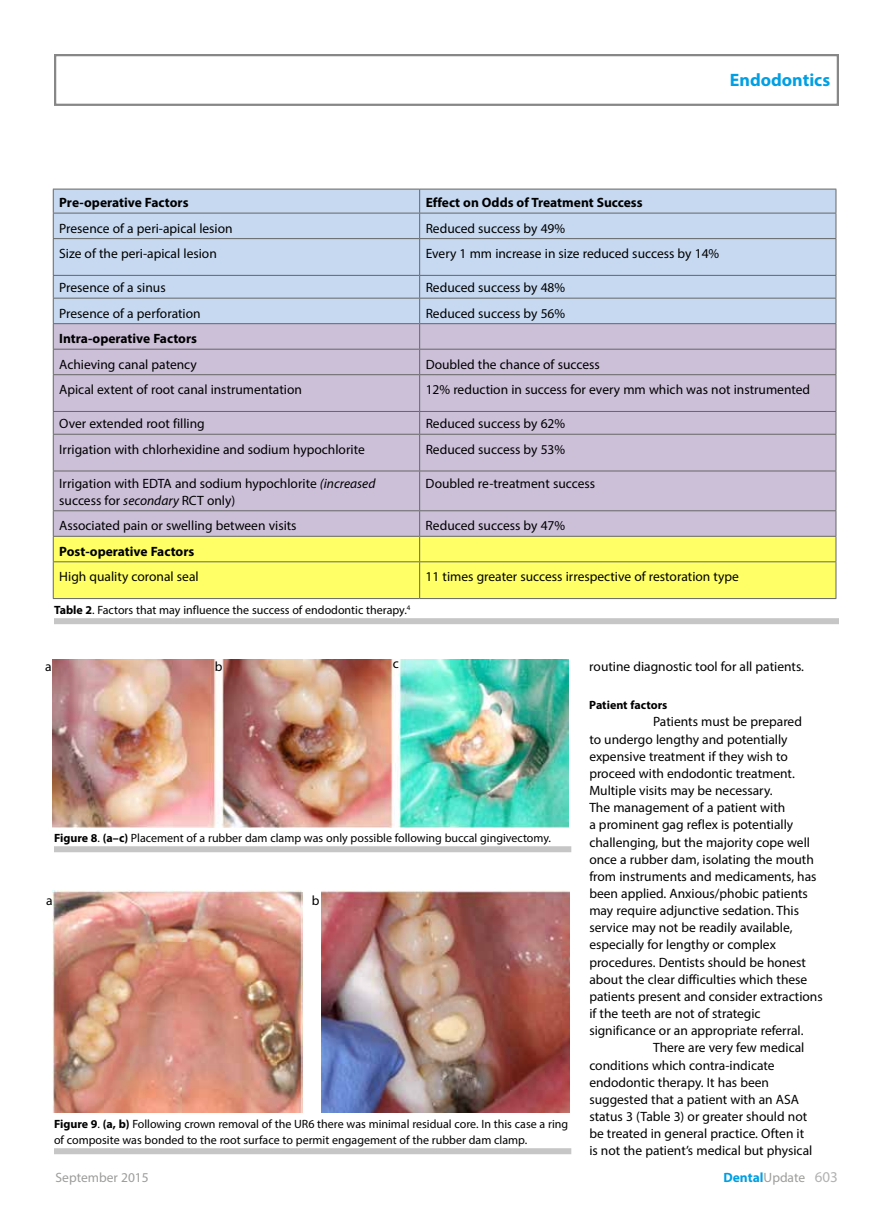
<style>
.page{position:relative;width:893px;height:1212px;background:#fff}
.page>*{position:absolute;margin:0;border:0;box-sizing:border-box;transform-origin:0 0}
.t1{font:700 18px "Myriad Pro";color:#009fe3}
.t2{font:13.5px/17px "Myriad Pro";color:#000}
.t3{font:700 13.5px "Myriad Pro";color:#000}
.t4{font:700 13.5px "Myriad Pro";color:#009fe3}
.t5{font:13.5px "Myriad Pro";color:#9d9d9c}
.t6{font:12px/15.8px "Myriad Pro";color:#000}
.t7{font:700 12px "Myriad Pro";color:#000}
.s1{font-style:italic}
.s2{font-weight:700}
.s3{font-weight:400;color:#9d9d9c}
.s4{font-weight:400;font-size:15px;color:#b3b2b2}
</style>
<div class="page">
<div style="left:54px;top:54px;width:785px;height:52px;border:2px solid #878787"></div>
<div style="left:54px;top:190px;width:782px;height:133px;background:#c6d9f1"></div>
<div style="left:54px;top:324px;width:782px;height:212px;background:#ccc0d9"></div>
<div style="left:54px;top:537px;width:782px;height:61px;background:#ff6"></div>
<hr style="left:53px;top:189px;width:367px;height:1px;background:#666">
<hr style="left:420px;top:189px;width:416px;height:1px;background:#666">
<hr style="left:53px;top:213px;width:367px;height:1px;background:#666">
<svg style="left:53px;top:189px;width:1px;height:49px"></svg>
<hr style="left:420px;top:213px;width:416px;height:1px;background:#666">
<svg style="left:419px;top:189px;width:1px;height:49px"></svg>
<svg style="left:836px;top:189px;width:1px;height:49px"></svg>
<hr style="left:53px;top:238px;width:367px;height:1px;background:#666">
<hr style="left:53px;top:239px;width:1px;height:36px;background:#666">
<hr style="left:420px;top:238px;width:416px;height:1px;background:#666">
<hr style="left:419px;top:239px;width:1px;height:36px;background:#666">
<hr style="left:836px;top:239px;width:1px;height:36px;background:#666">
<hr style="left:53px;top:275px;width:367px;height:1px;background:#666">
<hr style="left:420px;top:275px;width:416px;height:1px;background:#666">
<hr style="left:53px;top:298px;width:367px;height:1px;background:#666">
<hr style="left:420px;top:298px;width:416px;height:1px;background:#666">
<hr style="left:53px;top:323px;width:367px;height:1px;background:#666">
<hr style="left:420px;top:323px;width:416px;height:1px;background:#666">
<hr style="left:53px;top:349px;width:367px;height:1px;background:#666">
<svg style="left:53px;top:276px;width:1px;height:98px"></svg>
<hr style="left:420px;top:349px;width:416px;height:1px;background:#666">
<svg style="left:419px;top:276px;width:1px;height:98px"></svg>
<svg style="left:836px;top:276px;width:1px;height:98px"></svg>
<hr style="left:53px;top:374px;width:367px;height:1px;background:#666">
<hr style="left:53px;top:375px;width:1px;height:36px;background:#666">
<hr style="left:420px;top:374px;width:416px;height:1px;background:#666">
<hr style="left:419px;top:375px;width:1px;height:36px;background:#666">
<hr style="left:836px;top:375px;width:1px;height:36px;background:#666">
<hr style="left:53px;top:411px;width:367px;height:1px;background:#666">
<svg style="left:53px;top:412px;width:1px;height:22px"></svg>
<hr style="left:420px;top:411px;width:416px;height:1px;background:#666">
<svg style="left:419px;top:412px;width:1px;height:22px"></svg>
<svg style="left:836px;top:412px;width:1px;height:22px"></svg>
<hr style="left:53px;top:434px;width:367px;height:1px;background:#666">
<hr style="left:53px;top:435px;width:1px;height:36px;background:#666">
<hr style="left:420px;top:434px;width:416px;height:1px;background:#666">
<hr style="left:419px;top:435px;width:1px;height:36px;background:#666">
<hr style="left:836px;top:435px;width:1px;height:36px;background:#666">
<hr style="left:53px;top:471px;width:367px;height:1px;background:#666">
<hr style="left:53px;top:471px;width:1px;height:39px;background:#666">
<hr style="left:420px;top:471px;width:416px;height:1px;background:#666">
<hr style="left:419px;top:471px;width:1px;height:39px;background:#666">
<hr style="left:836px;top:471px;width:1px;height:39px;background:#666">
<hr style="left:53px;top:510px;width:367px;height:1px;background:#666">
<hr style="left:420px;top:510px;width:416px;height:1px;background:#666">
<hr style="left:53px;top:536px;width:367px;height:1px;background:#666">
<svg style="left:53px;top:511px;width:1px;height:50px"></svg>
<hr style="left:420px;top:536px;width:416px;height:1px;background:#666">
<svg style="left:419px;top:511px;width:1px;height:50px"></svg>
<svg style="left:836px;top:511px;width:1px;height:50px"></svg>
<hr style="left:53px;top:561px;width:367px;height:1px;background:#666">
<hr style="left:53px;top:562px;width:1px;height:36px;background:#666">
<hr style="left:420px;top:561px;width:416px;height:1px;background:#666">
<hr style="left:419px;top:562px;width:1px;height:36px;background:#666">
<hr style="left:836px;top:562px;width:1px;height:36px;background:#666">
<hr style="left:53px;top:598px;width:367px;height:1px;background:#666">
<hr style="left:420px;top:598px;width:416px;height:1px;background:#666">
<div style="left:54px;top:618px;width:785px;height:6px;background:#c6c6c6"></div>
<img style="left:53px;top:659px;width:516px;height:169px">
<div style="left:54px;top:846px;width:517px;height:6px;background:#c6c6c6"></div>
<img style="left:53px;top:891px;width:250px;height:222px">
<img style="left:322px;top:891px;width:248px;height:222px">
<div style="left:54px;top:1148px;width:517px;height:6px;background:#c6c6c6"></div>
<h1 class="t1" style="left:730px;top:68px;width:102px">Endodontics</h1>
<p class="t3" style="left:59px;top:194px;width:131px">Pre-operative Factors</p>
<p class="t3" style="left:426px;top:194px;width:218px">Effect on Odds of Treatment Success</p>
<p class="t2" style="left:59px;top:219px;width:175px">Presence of a peri-apical lesion</p>
<p class="t2" style="left:426px;top:219px;width:141px">Reduced success by 49%</p>
<p class="t2" style="left:59px;top:245px;width:159px">Size of the peri-apical lesion</p>
<p class="t2" style="left:426px;top:245px;width:295px">Every 1 mm increase in size reduced success by 14%</p>
<p class="t2" style="left:59px;top:279px;width:108px">Presence of a sinus</p>
<p class="t2" style="left:426px;top:279px;width:141px">Reduced success by 48%</p>
<p class="t2" style="left:59px;top:304px;width:143px">Presence of a perforation</p>
<p class="t2" style="left:426px;top:304px;width:141px">Reduced success by 56%</p>
<p class="t3" style="left:59px;top:330px;width:139px">Intra-operative Factors</p>
<p class="t2" style="left:59px;top:355px;width:139px">Achieving canal patency</p>
<p class="t2" style="left:426px;top:355px;width:176px">Doubled the chance of success</p>
<p class="t2" style="left:59px;top:381px;width:244px">Apical extent of root canal instrumentation</p>
<p class="t2" style="left:426px;top:381px;width:386px">12% reduction in success for every mm which was not instrumented</p>
<p class="t2" style="left:59px;top:415px;width:147px">Over extended root filling</p>
<p class="t2" style="left:426px;top:415px;width:141px">Reduced success by 62%</p>
<p class="t2" style="left:59px;top:441px;width:307px">Irrigation with chlorhexidine and sodium hypochlorite</p>
<p class="t2" style="left:426px;top:441px;width:141px">Reduced success by 53%</p>
<p class="t2" style="left:59px;top:475px;width:318px">Irrigation with EDTA and sodium hypochlorite <span class="s1">(increased </span>success for <span class="s1">secondary</span> RCT only)</p>
<p class="t2" style="left:426px;top:475px;width:171px">Doubled re-treatment success</p>
<p class="t2" style="left:59px;top:517px;width:239px">Associated pain or swelling between visits</p>
<p class="t2" style="left:426px;top:517px;width:141px">Reduced success by 47%</p>
<p class="t3" style="left:59px;top:542px;width:137px">Post-operative Factors</p>
<p class="t2" style="left:59px;top:568px;width:141px">High quality coronal seal</p>
<p class="t2" style="left:426px;top:568px;width:315px">11 times greater success irrespective of restoration type</p>
<p class="t6" style="left:54px;top:602px;width:358px"><span class="s2">Table 2</span>. Factors that may influence the success of endodontic therapy.<sup>4</sup></p>
<p class="t2" style="left:45px;top:657px;width:8px">a</p>
<p class="t2" style="left:215px;top:657px;width:9px">b</p>
<p class="t2" style="left:393px;top:654px;width:8px">c</p>
<p class="t6" style="left:54px;top:830px;width:498px"><span class="s2">Figure 8</span>. <span class="s2">(a–c)</span> Placement of a rubber dam clamp was only possible following buccal gingivectomy.</p>
<p class="t2" style="left:46px;top:891px;width:8px">a</p>
<p class="t2" style="left:312px;top:891px;width:9px">b</p>
<p class="t6" style="left:54px;top:1116px;width:516px"><span class="s2">Figure 9</span>. <span class="s2">(a, b)</span> Following crown removal of the UR6 there was minimal residual core. In this case a ring of composite was bonded to the root surface to permit engagement of the rubber dam clamp.</p>
<p class="t2" style="left:589px;top:657px;width:216px">routine diagnostic tool for all patients.</p>
<p class="t7" style="left:589px;top:697px;width:80px">Patient factors</p>
<p class="t2" style="left:653px;top:713px;width:150px">Patients must be prepared</p>
<p class="t2" style="left:589px;top:730px;width:200px">to undergo lengthy and potentially</p>
<p class="t2" style="left:589px;top:747px;width:200px">expensive treatment if they wish to</p>
<p class="t2" style="left:589px;top:765px;width:207px">proceed with endodontic treatment.</p>
<p class="t2" style="left:589px;top:782px;width:185px">Multiple visits may be necessary.</p>
<p class="t2" style="left:589px;top:799px;width:197px">The management of a patient with</p>
<p class="t2" style="left:589px;top:816px;width:205px">a prominent gag reflex is potentially</p>
<p class="t2" style="left:589px;top:833px;width:222px">challenging, but the majority cope well</p>
<p class="t2" style="left:589px;top:850px;width:226px">once a rubber dam, isolating the mouth</p>
<p class="t2" style="left:589px;top:867px;width:229px">from instruments and medicaments, has</p>
<p class="t2" style="left:589px;top:885px;width:220px">been applied. Anxious/phobic patients</p>
<p class="t2" style="left:589px;top:902px;width:211px">may require adjunctive sedation. This</p>
<p class="t2" style="left:589px;top:919px;width:205px">service may not be readily available,</p>
<p class="t2" style="left:589px;top:936px;width:188px">especially for lengthy or complex</p>
<p class="t2" style="left:589px;top:953px;width:218px">procedures. Dentists should be honest</p>
<p class="t2" style="left:589px;top:970px;width:220px">about the clear difficulties which these</p>
<p class="t2" style="left:589px;top:988px;width:235px">patients present and consider extractions</p>
<p class="t2" style="left:589px;top:1005px;width:173px">if the teeth are not of strategic</p>
<p class="t2" style="left:589px;top:1022px;width:216px">significance or an appropriate referral.</p>
<p class="t2" style="left:653px;top:1039px;width:153px">There are very few medical</p>
<p class="t2" style="left:589px;top:1056px;width:187px">conditions which contra-indicate</p>
<p class="t2" style="left:589px;top:1073px;width:181px">endodontic therapy. It has been</p>
<p class="t2" style="left:589px;top:1091px;width:211px">suggested that a patient with an ASA</p>
<p class="t2" style="left:589px;top:1108px;width:219px">status 3 (Table 3) or greater should not</p>
<p class="t2" style="left:589px;top:1125px;width:216px">be treated in general practice. Often it</p>
<p class="t2" style="left:589px;top:1142px;width:225px">is not the patient’s medical but physical</p>
<p class="t5" style="left:56px;top:1168px;width:95px">September 2015</p>
<p class="t4" style="left:723px;top:1168px;width:116px">Dental<span class="s3">Update</span> <span class="s4">603</span></p>
</div>
